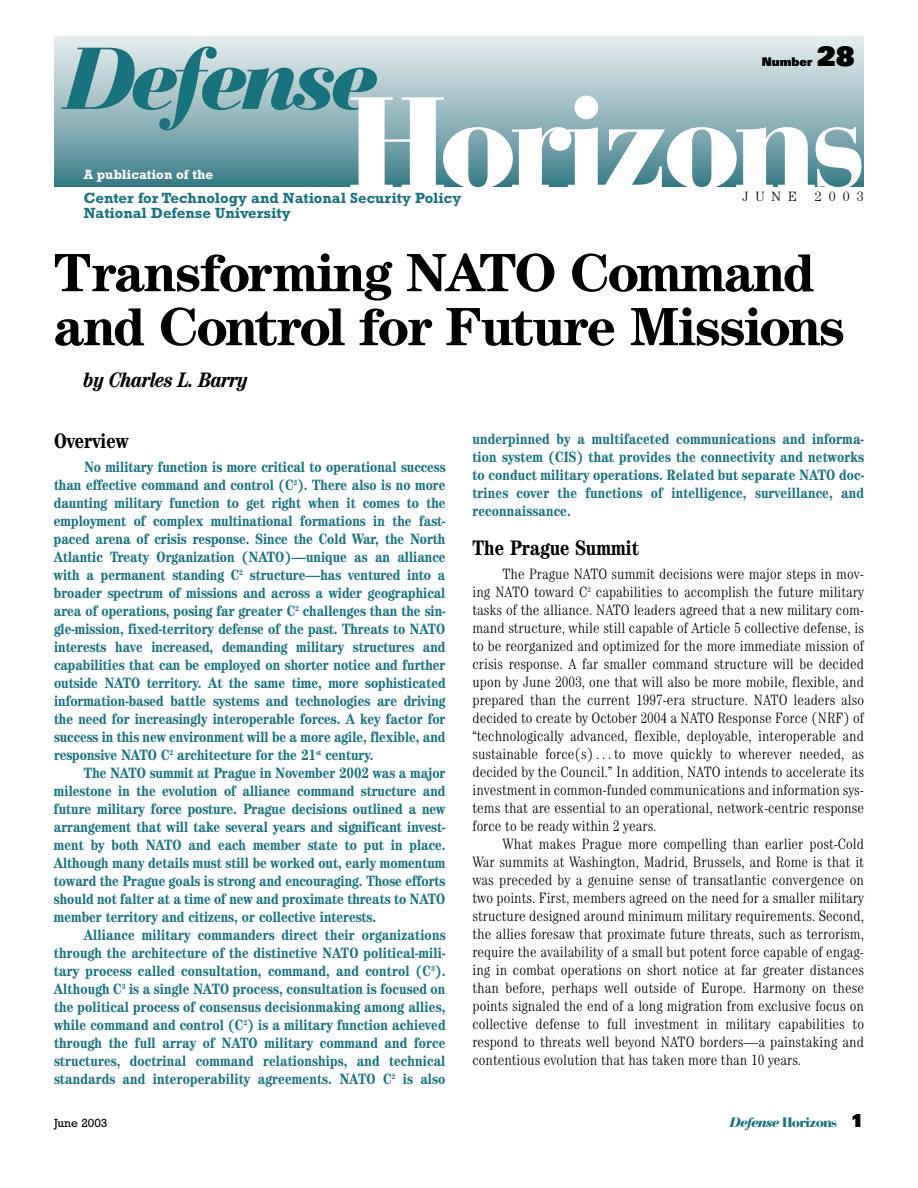
<style>
.page{position:relative;width:918px;height:1188px;background:#fff}
.page>*{position:absolute;margin:0;border:0;box-sizing:border-box;transform-origin:0 0}
.t1{font:900 127.5px "Bauer Bodoni";letter-spacing:-.06em;color:#fff}
.t2{font:italic 900 87px "Bauer Bodoni";letter-spacing:-.075em;color:#1a727f}
.t3{font:700 54px/54px "Century";letter-spacing:-.035em;color:#000}
.t4{font:900 27px "Univers";color:#000}
.t5{font:700 condensed 21px "Century";color:#000}
.t6{font:italic 700 condensed 21px "Century";letter-spacing:-.02em;color:#000}
.t7{font:700 condensed 15px/18px "Century";color:#1a727f;text-align:justify}
.t8{font:300 condensed 15px/18px "Century";color:#000;text-align:justify}
.t9{font:700 15px/15px "Rockwell";color:#1a727f}
.t10{font:700 13.5px "Rockwell";color:#fff}
.t11{font:900 13.5px "Bauer Bodoni";letter-spacing:-.06em;color:#1a727f}
.t12{font:300 13.5px "Century";letter-spacing:.52em;color:#000}
.t13{font:12px "Rockwell";color:#000}
.t14{font:900 12px "Univers";color:#000}
.s1{font-style:italic}
.s2{font-family:"Univers";font-size:18px;color:#000}
</style>
<div class="page">
<img style="left:54px;top:36px;width:810px;height:151px">
<p class="t14" style="left:762px;top:57px;width:52px">Number</p>
<h3 class="t4" style="left:817px;top:47px;width:40px">28</h3>
<h1 class="t1" style="left:348px;top:93px;width:521px">Horizons</h1>
<h2 class="t2" style="left:63px;top:45px;width:316px">Defense</h2>
<p class="t10" style="left:84px;top:169px;width:131px">A publication of the</p>
<p class="t9" style="left:84px;top:192px;width:379px">Center for Technology and National Security Policy<br>National Defense University</p>
<p class="t12" style="left:742px;top:192px;width:56px">JUNE</p>
<p class="t12" style="left:815px;top:192px;width:51px">2003</p>
<h3 class="t3" style="left:54px;top:250px;width:793px">Transforming NATO Command and Control for Future Missions</h3>
<h3 class="t6" style="left:84px;top:373px;width:166px">by Charles L. Barry</h3>
<h3 class="t5" style="left:54px;top:433px;width:76px">Overview</h3>
<p class="t7" style="left:54px;top:459px;width:393px;text-indent:30px">No military function is more critical to operational success than effective command and control (C<sup>2</sup>). There also is no more daunting military function to get right when it comes to the employment of complex multinational formations in the fast&shy;paced arena of crisis response. Since the Cold War, the North Atlantic Treaty Organization (NATO)—unique as an alliance with a permanent standing C<sup>2</sup> structure—has ventured into a broader spectrum of missions and across a wider geographical area of operations, posing far greater C<sup>2</sup> challenges than the sin&shy;gle-mission, fixed-territory defense of the past. Threats to NATO interests have increased, demanding military structures and capabilities that can be employed on shorter notice and further outside NATO territory. At the same time, more sophisticated information-based battle systems and technologies are driving the need for increasingly interoperable forces. A key factor for success in this new environment will be a more agile, flexible, and responsive NATO C<sup>2</sup> architecture for the 21<sup>st</sup> century.</p>
<p class="t7" style="left:54px;top:765px;width:393px;text-indent:30px">The NATO summit at Prague in November 2002 was a major milestone in the evolution of alliance command structure and future military force posture. Prague decisions outlined a new arrangement that will take several years and significant invest&shy;ment by both NATO and each member state to put in place.<br>Although many details must still be worked out, early momentum toward the Prague goals is strong and encouraging. Those efforts should not falter at a time of new and proximate threats to NATO member territory and citizens, or collective interests.</p>
<p class="t7" style="left:54px;top:927px;width:393px;text-indent:30px">Alliance military commanders direct their organizations through the architecture of the distinctive NATO political-mili&shy;tary process called consultation, command, and control (C<sup>3</sup>).<br>Although C<sup>3</sup> is a single NATO process, consultation is focused on the political process of consensus decisionmaking among allies, while command and control (C<sup>2</sup>) is a military function achieved through the full array of NATO military command and force structures, doctrinal command relationships, and technical standards and interoperability agreements. NATO C<sup>2</sup> is also</p>
<p class="t7" style="left:472px;top:431px;width:393px">underpinned by a multifaceted communications and informa&shy;tion system (CIS) that provides the connectivity and networks to conduct military operations. Related but separate NATO doc&shy;trines cover the functions of intelligence, surveillance, and reconnaissance.</p>
<h3 class="t5" style="left:472px;top:540px;width:168px">The Prague Summit</h3>
<p class="t8" style="left:472px;top:566px;width:393px;text-indent:30px">The Prague NATO summit decisions were major steps in mov&shy;ing NATO toward C<sup>2</sup> capabilities to accomplish the future military tasks of the alliance. NATO leaders agreed that a new military com&shy;mand structure, while still capable of Article 5 collective defense, is to be reorganized and optimized for the more immediate mission of crisis response. A far smaller command structure will be decided upon by June 2003, one that will also be more mobile, flexible, and prepared than the current 1997-era structure. NATO leaders also decided to create by October 2004 a NATO Response Force (NRF) of “technologically advanced, flexible, deployable, interoperable and sustainable force(s) . . . to move quickly to wherever needed, as decided by the Council.” In addition, NATO intends to accelerate its investment in common-funded communications and information sys&shy;tems that are essential to an operational, network-centric response force to be ready within 2 years.</p>
<p class="t8" style="left:472px;top:836px;width:393px;text-indent:30px">What makes Prague more compelling than earlier post-Cold War summits at Washington, Madrid, Brussels, and Rome is that it was preceded by a genuine sense of transatlantic convergence on two points. First, members agreed on the need for a smaller military structure designed around minimum military requirements. Second, the allies foresaw that proximate future threats, such as terrorism, require the availability of a small but potent force capable of engag&shy;ing in combat operations on short notice at far greater distances than before, perhaps well outside of Europe. Harmony on these points signaled the end of a long migration from exclusive focus on collective defense to full investment in military capabilities to respond to threats well beyond NATO borders—a painstaking and contentious evolution that has taken more than 10 years.</p>
<p class="t13" style="left:54px;top:1119px;width:55px">June 2003</p>
<p class="t11" style="left:730px;top:1118px;width:136px"><span class="s1">Defense</span> Horizons <span class="s2">1</span></p>
</div>
